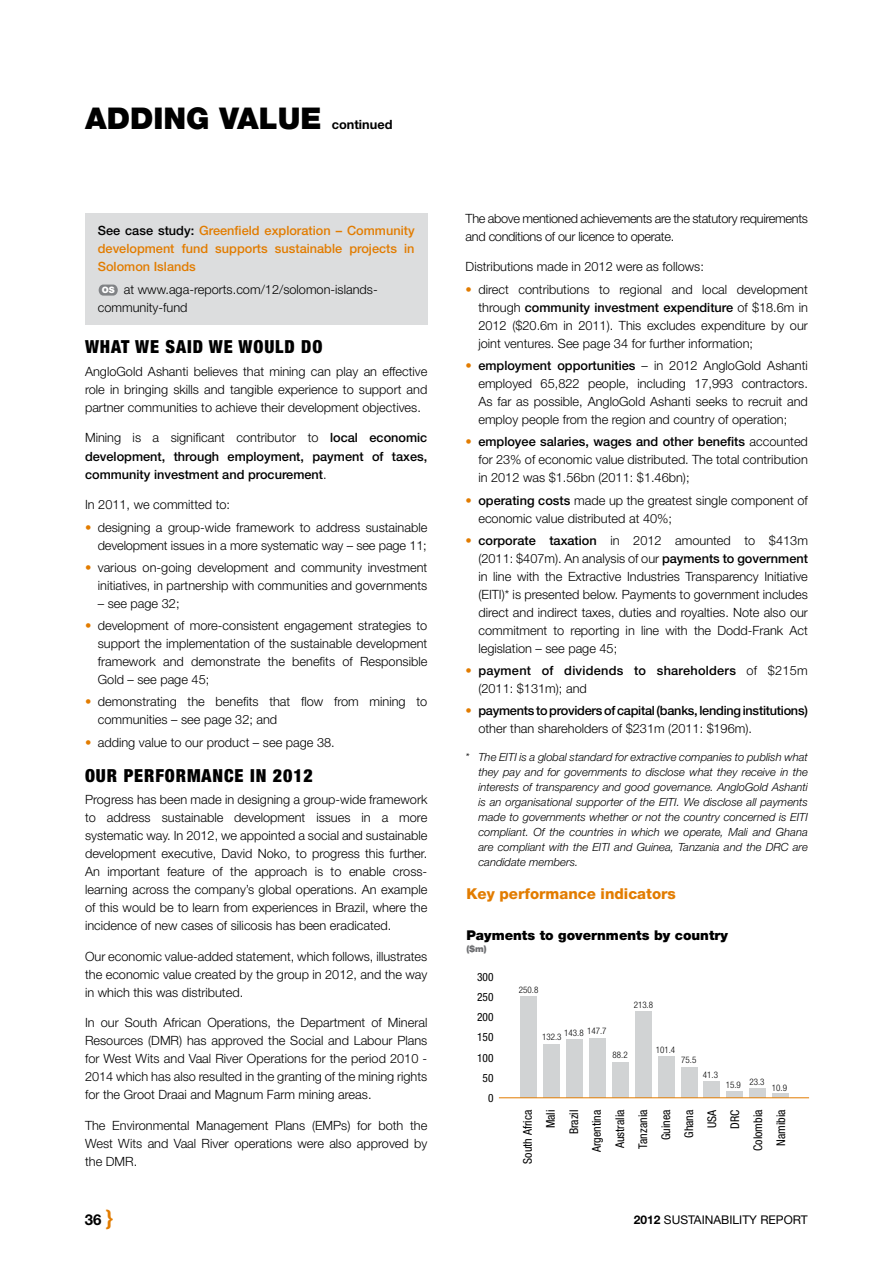
<style>
.page{position:relative;width:893px;height:1263px;background:#fff}
.page>*{position:absolute;margin:0;border:0;box-sizing:border-box;transform-origin:0 0}
.t1{font:900 30px "Helvetica Neue";color:#000}
.t2{font:900 condensed 18px "Helvetica Neue";letter-spacing:.05em;color:#000}
.t3{font:800 15px "Helvetica Neue";color:#e27c00}
.t4{font:700 15px "Helvetica Neue";color:#000}
.t5{font:900 13.5px "Helvetica Neue";color:#000}
.t6{font:300 12.75px/18px "Helvetica Neue";color:#000;text-align:justify}
.t7{font:500 12.75px/18px "Helvetica Neue";color:#000;text-align:justify}
.t8{font:500 12.75px/18px "Helvetica Neue";color:#e27c00;text-align:justify}
.t9{font:500 12.75px/18px "Helvetica Neue";letter-spacing:-.02em;color:#000}
.t10{font:300 12.75px/18px "Helvetica Neue";letter-spacing:-.025em;color:#000}
.t11{font:500 12.75px/18px "Helvetica Neue";letter-spacing:.02em;color:#000}
.t12{font:700 12.75px "Helvetica Neue";color:#000}
.t13{font:condensed 12px/23px "Helvetica Neue";color:#000;text-align:right}
.t14{font:12px "Helvetica Neue";color:#000}
.t15{font:condensed 11.4px "Helvetica Neue";color:#000}
.t16{font:italic 300 11.25px/15px "Helvetica Neue";color:#000;text-align:justify}
.t17{font:300 condensed 9px "Helvetica Neue";color:#000}
.t18{font:900 9px "Helvetica Neue";color:#6d6e71}
.s1{color:#000}
.s2{font-weight:900;font-size:8.85px;color:#fff}
.s3{font-weight:300}
.s4{color:#e27c00}
.s5{font-weight:500}
.s6{font-weight:300;color:#e27c00}
.s7{font-family:"Helvetica";font-size:21px;color:#e27c00}
.s8{font-weight:700}
</style>
<div class="page">
<div style="left:85px;top:213px;width:342px;height:111px;background:#dcddde"></div>
<svg style="left:99px;top:285px;width:19px;height:11px"></svg>
<div style="left:773px;top:1093px;width:16px;height:5px;background:#d1d3d4"></div>
<div style="left:750px;top:1088px;width:16px;height:10px;background:#d1d3d4"></div>
<div style="left:727px;top:1091px;width:16px;height:7px;background:#d1d3d4"></div>
<div style="left:704px;top:1081px;width:16px;height:17px;background:#d1d3d4"></div>
<div style="left:681px;top:1067px;width:16px;height:31px;background:#d1d3d4"></div>
<div style="left:658px;top:1057px;width:16px;height:41px;background:#d1d3d4"></div>
<div style="left:635px;top:1011px;width:16px;height:87px;background:#d1d3d4"></div>
<div style="left:612px;top:1062px;width:16px;height:36px;background:#d1d3d4"></div>
<div style="left:589px;top:1038px;width:16px;height:60px;background:#d1d3d4"></div>
<div style="left:566px;top:1040px;width:16px;height:58px;background:#d1d3d4"></div>
<div style="left:543px;top:1044px;width:17px;height:54px;background:#d1d3d4"></div>
<div style="left:521px;top:996px;width:16px;height:102px;background:#d1d3d4"></div>
<hr style="left:499px;top:1097px;width:310px;height:1px;background:#e27c00">
<h1 class="t1" style="left:85px;top:101px;width:235px">ADDING VALUE</h1>
<p class="t12" style="left:332px;top:117px;width:62px">continued</p>
<p class="t8" style="left:98px;top:222px;width:318px"><span class="s1">See case study:</span> Greenfield exploration – Community development fund supports sustainable projects in Solomon Islands</p>
<p class="t6" style="left:98px;top:280px;width:281px;text-indent:4px"><span class="s2">OS</span> at www.aga-reports.com/12/solomon-islands&shy;community-fund</p>
<h2 class="t2" style="left:85px;top:336px;width:238px">WHAT WE SAID WE WOULD DO</h2>
<p class="t6" style="left:85px;top:362px;width:344px">AngloGold Ashanti believes that mining can play an effective role in bringing skills and tangible experience to support and partner communities to achieve their development objectives.</p>
<p class="t7" style="left:85px;top:429px;width:344px"><span class="s3">Mining is a significant contributor to</span> local economic development, through employment, payment of taxes, community investment and procurement<span class="s3">.</span></p>
<p class="t6" style="left:85px;top:495px;width:147px">In 2011, we committed to:</p>
<p class="t6" style="left:85px;top:518px;width:344px;text-align:right"><span class="s4">•</span> designing a group-wide framework to address sustainable development issues in a more systematic way – see page 11;</p>
<p class="t6" style="left:85px;top:558px;width:344px;text-align:right"><span class="s4">•</span> various on-going development and community investment initiatives, in partnership with communities and governments</p>
<p class="t6" style="left:98px;top:594px;width:83px">– see page 32;</p>
<p class="t6" style="left:98px;top:616px;width:331px;text-indent:-13px"><span class="s4">•</span> development of more-consistent engagement strategies to support the implementation of the sustainable development framework and demonstrate the benefits of Responsible Gold – see page 45;</p>
<p class="t6" style="left:98px;top:692px;width:331px;text-indent:-13px"><span class="s4">•</span> demonstrating the benefits that flow from mining to communities – see page 32; and</p>
<p class="t6" style="left:85px;top:733px;width:251px"><span class="s4">•</span> adding value to our product – see page 38.</p>
<h2 class="t2" style="left:85px;top:764px;width:229px">OUR PERFORMANCE IN 2012</h2>
<p class="t6" style="left:85px;top:790px;width:344px">Progress has been made in designing a group-wide framework to address sustainable development issues in a more systematic way. In 2012, we appointed a social and sustainable development executive, David Noko, to progress this further.<br>An important feature of the approach is to enable cross&shy;learning across the company’s global operations. An example of this would be to learn from experiences in Brazil, where the incidence of new cases of silicosis has been eradicated.</p>
<p class="t6" style="left:85px;top:947px;width:344px">Our economic value-added statement, which follows, illustrates the economic value created by the group in 2012, and the way in which this was distributed.</p>
<p class="t6" style="left:85px;top:1013px;width:344px">In our South African Operations, the Department of Mineral Resources (DMR) has approved the Social and Labour Plans for West Wits and Vaal River Operations for the period 2010 - 2014 which has also resulted in the granting of the mining rights for the Groot Draai and Magnum Farm mining areas.</p>
<p class="t6" style="left:85px;top:1116px;width:344px">The Environmental Management Plans (EMPs) for both the West Wits and Vaal River operations were also approved by the DMR.</p>
<p class="t10" style="left:466px;top:209px;width:344px">The above mentioned achievements are the statutory requirements and conditions of our licence to operate.</p>
<p class="t6" style="left:466px;top:258px;width:240px">Distributions made in 2012 were as follows:</p>
<p class="t6" style="left:478px;top:280px;width:331px;text-indent:-13px"><span class="s4">•</span> direct contributions to regional and local development through <span class="s5">community investment expenditure</span> of $18.6m in 2012 ($20.6m in 2011). This excludes expenditure by our joint ventures. See page 34 for further information;</p>
<p class="t6" style="left:478px;top:356px;width:331px;text-indent:-13px"><span class="s4">•</span> <span class="s5">employment opportunities</span> – in 2012 AngloGold Ashanti employed 65,822 people, including 17,993 contractors.<br>As far as possible, AngloGold Ashanti seeks to recruit and employ people from the region and country of operation;</p>
<p class="t6" style="left:478px;top:432px;width:331px;text-indent:-13px"><span class="s4">•</span> <span class="s5">employee salaries, wages and other benefits</span> accounted for 23% of economic value distributed. The total contribution in 2012 was $1.56bn (2011: $1.46bn);</p>
<p class="t6" style="left:478px;top:491px;width:331px;text-indent:-13px"><span class="s4">•</span> <span class="s5">operating costs</span> made up the greatest single component of economic value distributed at 40%;</p>
<p class="t6" style="left:478px;top:531px;width:331px;text-indent:-13px"><span class="s4">•</span> <span class="s5">corporate taxation</span> in 2012 amounted to $413m (2011: $407m). An analysis of our <span class="s5">payments to government </span>in line with the Extractive Industries Transparency Initiative (EITI)* is presented below. Payments to government includes direct and indirect taxes, duties and royalties. Note also our commitment to reporting in line with the Dodd-Frank Act legislation – see page 45;</p>
<p class="t11" style="left:478px;top:661px;width:331px;text-indent:-13px"><span class="s6">•</span> payment of dividends to shareholders <span class="s3">of $215m (2011: $131m); and</span></p>
<p class="t9" style="left:478px;top:702px;width:331px;text-indent:-13px"><span class="s6">•</span> payments to providers of capital (banks, lending institutions) <span class="s3">other than shareholders of $231m (2011: $196m).</span></p>
<p class="t16" style="left:478px;top:749px;width:331px;text-indent:-13px">* The EITI is a global standard for extractive companies to publish what they pay and for governments to disclose what they receive in the interests of transparency and good governance. AngloGold Ashanti is an organisational supporter of the EITI. We disclose all payments made to governments whether or not the country concerned is EITI compliant. Of the countries in which we operate, Mali and Ghana are compliant with the EITI and Guinea, Tanzania and the DRC are candidate members.</p>
<p class="t3" style="left:466px;top:885px;width:211px">Key performance indicators</p>
<p class="t5" style="left:466px;top:927px;width:263px">Payments to governments by country</p>
<p class="t18" style="left:466px;top:943px;width:22px">($m)</p>
<p class="t15" style="left:477px;top:970px;width:18px">300</p>
<p class="t15" style="left:477px;top:990px;width:18px">250</p>
<p class="t15" style="left:477px;top:1010px;width:18px">200</p>
<p class="t15" style="left:477px;top:1031px;width:18px">150</p>
<p class="t15" style="left:477px;top:1051px;width:18px">100</p>
<p class="t15" style="left:483px;top:1071px;width:12px">50</p>
<p class="t15" style="left:488px;top:1091px;width:7px">0</p>
<p class="t17" style="left:519px;top:985px;width:21px">250.8</p>
<p class="t17" style="left:564px;top:1026px;width:44px">143.8 147.7</p>
<p class="t17" style="left:542px;top:1032px;width:21px">132.3</p>
<p class="t17" style="left:634px;top:1000px;width:21px">213.8</p>
<p class="t17" style="left:613px;top:1049px;width:17px">88.2</p>
<p class="t17" style="left:656px;top:1044px;width:21px">101.4</p>
<p class="t17" style="left:681px;top:1055px;width:17px">75.5</p>
<p class="t17" style="left:703px;top:1069px;width:17px">41.3</p>
<p class="t17" style="left:726px;top:1078px;width:40px">15.9 23.3</p>
<p class="t17" style="left:772px;top:1082px;width:17px">10.9</p>
<p class="t13" style="left:585px;top:1152px;width:44px;rotate:-90deg">Argentina</p>
<p class="t13" style="left:631px;top:1151px;width:43px;rotate:-90deg">Tanzania<br>Guinea<br>Ghana<br>USA<br>DRC<br>Colombia<br>Namibia</p>
<p class="t13" style="left:516px;top:1164px;width:55px;rotate:-90deg">South Africa<br>Mali<br>Brazil</p>
<p class="t13" style="left:608px;top:1148px;width:40px;rotate:-90deg">Australia</p>
<p class="t4" style="left:85px;top:1211px;width:31px">36 <span class="s7">}</span></p>
<p class="t14" style="left:634px;top:1212px;width:175px"><span class="s8">2012</span> SUSTAINABILITY REPORT</p>
</div>
